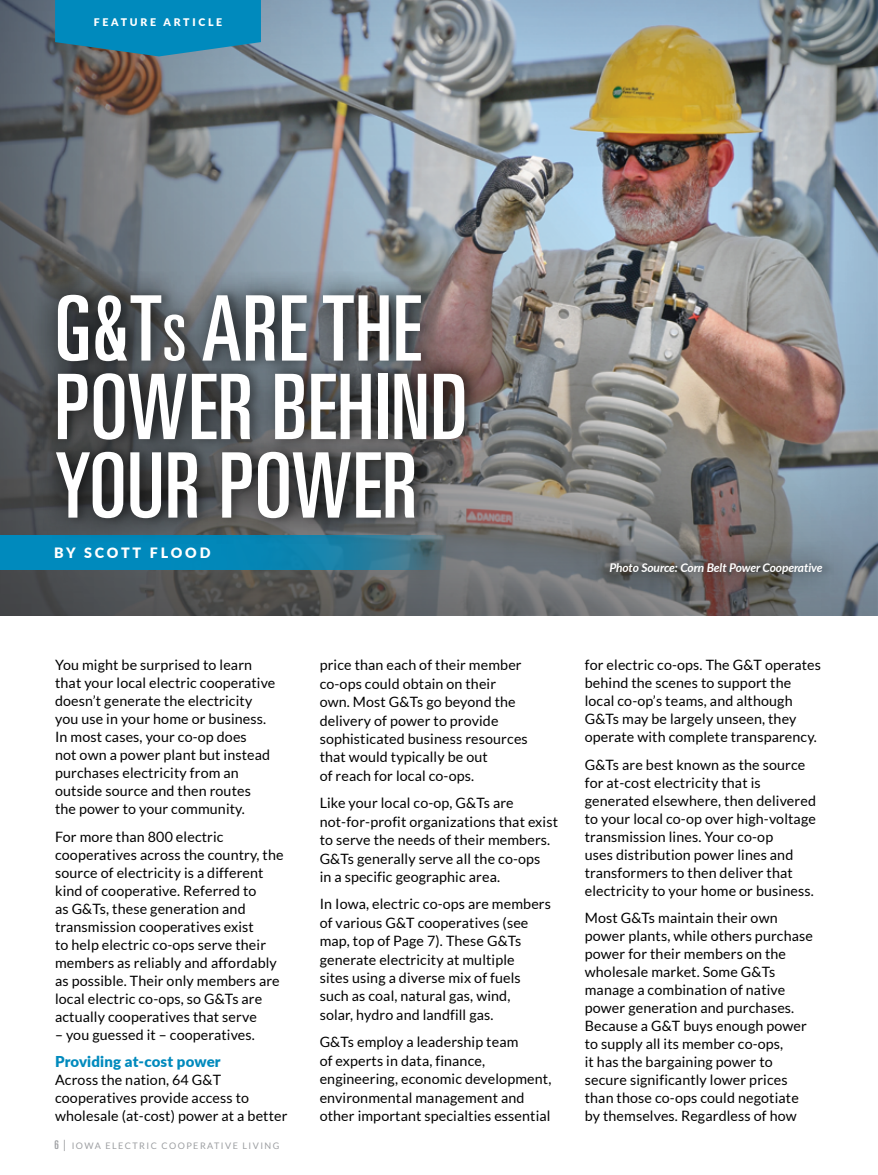
<style>
.page{position:relative;width:878px;height:1175px;background:#fff}
.page>*{position:absolute;margin:0;border:0;box-sizing:border-box;transform-origin:0 0}
.t1{font:ultra-condensed 90.45px/78.4px "Univers";letter-spacing:.01em;color:#fff}
.t2{font:900 15px "Lato";letter-spacing:.01em;color:#008abd}
.t3{font:14.25px/18px "Lato";letter-spacing:.01em;color:#000}
.t4{font:900 14.25px "Lato";letter-spacing:.2em;color:#fff}
.t5{font:italic 700 12px "Lato";letter-spacing:-.01em;color:#fff}
.t6{font:900 10.5px "Lato";letter-spacing:.26em;color:#fff}
.t7{font:9px "Lato";letter-spacing:.16em;color:#9d9fa2}
.s1{font-size:63.3px}
.s2{font-family:"Univers";font-stretch:ultra-condensed;font-size:12px}
.s3{font-size:12px}
</style>
<div class="page">
<div style="left:0;top:0;width:878px;height:616px;background:#000;opacity:.5"></div>
<svg style="left:0;top:535px;width:446px;height:35px;background:#1083ae"></svg>
<svg style="left:55px;top:0;width:206px;height:56px;background:#0d87b4"></svg>
<svg style="left:32px;top:269px;width:458px;height:274px;background:#4d5154"></svg>
<svg style="left:586px;top:538px;width:259px;height:60px;background:#6b6b6d"></svg>
<p class="t6" style="left:94px;top:15px;width:130px">FEATURE ARTICLE</p>
<h1 class="t1" style="left:55px;top:289px;width:414px">G&amp;T<span class="s1">s</span> ARE THE<br>POWER BEHIND<br>YOUR POWER</h1>
<p class="t4" style="left:54px;top:542px;width:158px">BY SCOTT FLOOD</p>
<p class="t5" style="left:609px;top:558px;width:215px">Photo Source: Corn Belt Power Cooperative</p>
<p class="t3" style="left:55px;top:656px;width:222px">You might be surprised to learn that your local electric cooperative doesn’t generate the electricity you use in your home or business.<br>In most cases, your co-op does<br>not own a power plant but instead purchases electricity from an outside source and then routes the power to your community.</p>
<p class="t3" style="left:55px;top:827px;width:230px">For more than 800 electric cooperatives across the country, the source of electricity is a different kind of cooperative. Referred to<br>as G&amp;Ts, these generation and transmission cooperatives exist<br>to help electric co-ops serve their members as reliably and affordably as possible. Their only members are local electric co-ops, so G&amp;Ts are actually cooperatives that serve</p>
<p class="t3" style="left:55px;top:1025px;width:201px">– you guessed it – cooperatives.</p>
<p class="t2" style="left:55px;top:1050px;width:167px">Providing at-cost power</p>
<p class="t3" style="left:55px;top:1070px;width:234px">Across the nation, 64 G&amp;T cooperatives provide access to wholesale (at-cost) power at a better</p>
<p class="t7" style="left:55px;top:1141px;width:226px"><span class="s2">6</span> <span class="s3">|</span> IOWA ELECTRIC COOPERATIVE LIVING</p>
<p class="t3" style="left:320px;top:656px;width:210px;line-height:18.5px">price than each of their member co-ops could obtain on their own. Most G&amp;Ts go beyond the delivery of power to provide sophisticated business resources that would typically be out<br>of reach for local co-ops.</p>
<p class="t3" style="left:320px;top:794px;width:240px;line-height:18.5px">Like your local co-op, G&amp;Ts are not-for-profit organizations that exist to serve the needs of their members.<br>G&amp;Ts generally serve all the co-ops<br>in a specific geographic area.</p>
<p class="t3" style="left:320px;top:895px;width:233px;line-height:18.5px">In Iowa, electric co-ops are members of various G&amp;T cooperatives (see map, top of Page 7). These G&amp;Ts generate electricity at multiple<br>sites using a diverse mix of fuels such as coal, natural gas, wind,<br>solar, hydro and landfill gas.</p>
<p class="t3" style="left:320px;top:1032px;width:233px;line-height:18.5px">G&amp;Ts employ a leadership team<br>of experts in data, finance, engineering, economic development, environmental management and other important specialties essential</p>
<p class="t3" style="left:584px;top:656px;width:238px">for electric co-ops. The G&amp;T operates behind the scenes to support the local co-op’s teams, and although G&amp;Ts may be largely unseen, they operate with complete transparency.</p>
<p class="t3" style="left:584px;top:755px;width:233px">G&amp;Ts are best known as the source for at-cost electricity that is generated elsewhere, then delivered to your local co-op over high-voltage transmission lines. Your co-op<br>uses distribution power lines and transformers to then deliver that electricity to your home or business.</p>
<p class="t3" style="left:584px;top:908px;width:230px">Most G&amp;Ts maintain their own power plants, while others purchase power for their members on the wholesale market. Some G&amp;Ts manage a combination of native power generation and purchases.<br>Because a G&amp;T buys enough power to supply all its member co-ops,<br>it has the bargaining power to secure significantly lower prices than those co-ops could negotiate by themselves. Regardless of how</p>
</div>
